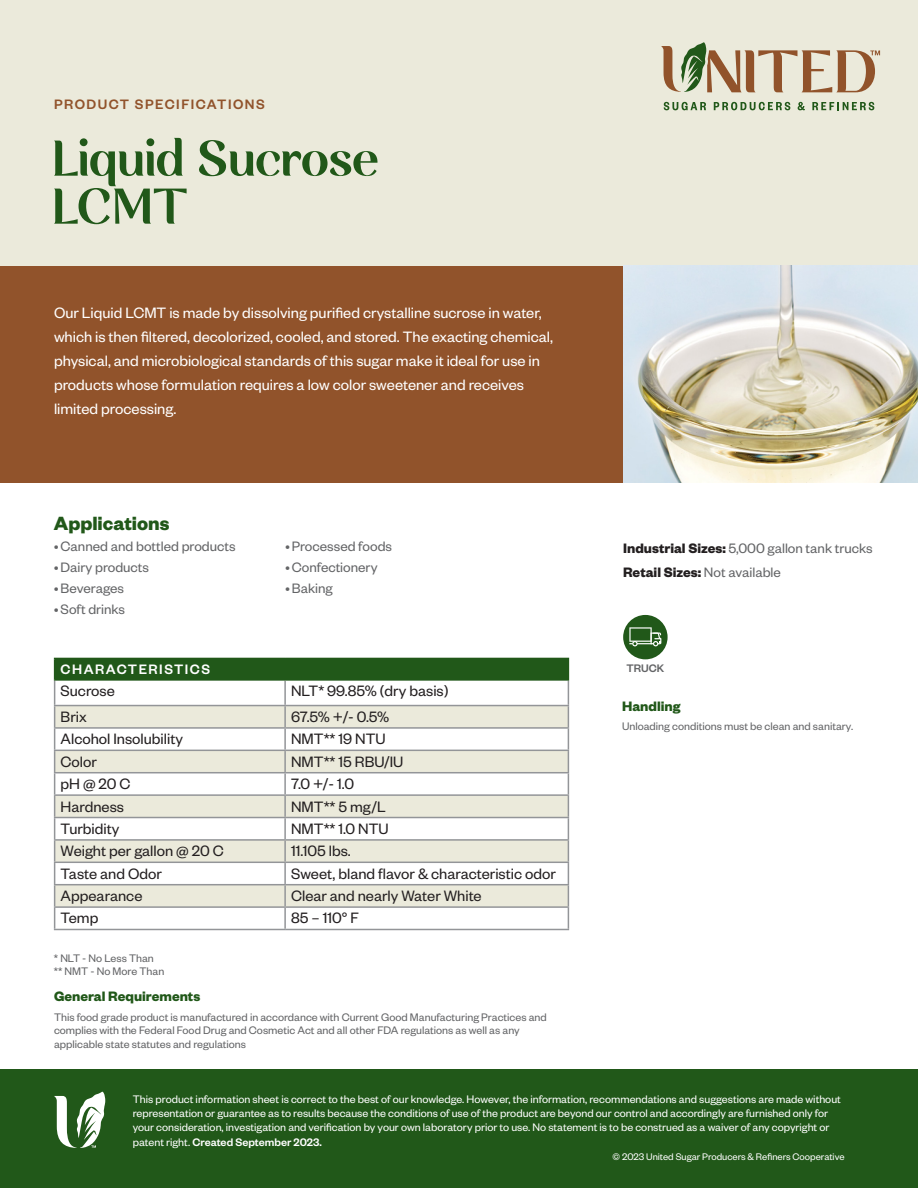
<style>
.page{position:relative;width:918px;height:1188px;background:#fff}
.page>*{position:absolute;margin:0;border:0;box-sizing:border-box;transform-origin:0 0}
.t1{font:600 54px/48px "Rossanova";letter-spacing:-.02em;color:#215819}
.t2{font:700 21px "Founders Grotesk";color:#215819}
.t3{font:16.5px "Founders Grotesk";color:#fff}
.t4{font:16.5px "Founders Grotesk";color:#231f20}
.t5{font:15px "Founders Grotesk";color:#636466}
.t6{font:700 15px "Founders Grotesk";color:#215819}
.t7{font:700 15px "Founders Grotesk";color:#231f20}
.t8{font:500 15px "Founders Grotesk";letter-spacing:.1em;color:#91532b}
.t9{font:500 15px "Founders Grotesk";letter-spacing:.1em;color:#fff}
.t10{font:12px/14.4px "Founders Grotesk";color:#fff}
.t11{font:12px/13.5px "Founders Grotesk";color:#636466}
.t12{font:500 12px "Founders Grotesk";color:#636466}
.t13{font:10.5px "Founders Grotesk";color:#fff}
.s1{font-weight:700;color:#231f20}
.s2{font-weight:400;color:#636466}
.s3{font-weight:500}
</style>
<div class="page">
<div style="left:0;top:1069px;width:918px;height:119px;background:#215819"></div>
<svg style="left:54px;top:1092px;width:51px;height:56px"></svg>
<div style="left:0;top:0;width:918px;height:270px;background:#ebeadb"></div>
<div style="left:0;top:266px;width:623px;height:217px;background:#91532b"></div>
<svg style="left:664px;top:102px;width:42px;height:8px"></svg>
<svg style="left:714px;top:102px;width:76px;height:8px"></svg>
<svg style="left:798px;top:102px;width:7px;height:8px"></svg>
<svg style="left:812px;top:102px;width:62px;height:8px"></svg>
<svg style="left:661px;top:42px;width:219px;height:50px"></svg>
<div style="left:55px;top:658px;width:513px;height:22px;background:#215819"></div>
<svg style="left:55px;top:706px;width:513px;height:200px;fill:#ebeadb"></svg>
<hr style="left:284px;top:681px;width:2px;height:24px;background:#939598">
<hr style="left:285px;top:705px;width:284px;height:1px;background:#939598">
<hr style="left:54px;top:705px;width:231px;height:1px;background:#939598">
<hr style="left:284px;top:706px;width:2px;height:21px;background:#939598">
<hr style="left:285px;top:727px;width:284px;height:2px;background:#939598">
<hr style="left:284px;top:729px;width:2px;height:21px;background:#939598">
<hr style="left:285px;top:750px;width:284px;height:1px;background:#939598">
<hr style="left:285px;top:817px;width:284px;height:1px;background:#939598">
<hr style="left:285px;top:839px;width:284px;height:2px;background:#939598">
<hr style="left:285px;top:862px;width:284px;height:1px;background:#939598">
<hr style="left:285px;top:884px;width:284px;height:1px;background:#939598">
<hr style="left:285px;top:906px;width:284px;height:2px;background:#939598">
<hr style="left:285px;top:929px;width:284px;height:1px;background:#939598">
<hr style="left:285px;top:772px;width:284px;height:1px;background:#939598">
<hr style="left:284px;top:773px;width:2px;height:21px;background:#939598">
<hr style="left:284px;top:796px;width:2px;height:21px;background:#939598">
<hr style="left:284px;top:818px;width:2px;height:21px;background:#939598">
<hr style="left:284px;top:841px;width:2px;height:21px;background:#939598">
<hr style="left:284px;top:863px;width:2px;height:21px;background:#939598">
<hr style="left:284px;top:885px;width:2px;height:21px;background:#939598">
<hr style="left:284px;top:908px;width:2px;height:21px;background:#939598">
<hr style="left:285px;top:794px;width:284px;height:2px;background:#939598">
<hr style="left:54px;top:794px;width:231px;height:2px;background:#939598">
<hr style="left:54px;top:750px;width:231px;height:1px;background:#939598">
<hr style="left:284px;top:751px;width:2px;height:21px;background:#939598">
<hr style="left:54px;top:772px;width:231px;height:1px;background:#939598">
<hr style="left:54px;top:817px;width:231px;height:1px;background:#939598">
<hr style="left:54px;top:839px;width:231px;height:2px;background:#939598">
<hr style="left:54px;top:862px;width:231px;height:1px;background:#939598">
<hr style="left:54px;top:884px;width:231px;height:1px;background:#939598">
<hr style="left:54px;top:906px;width:231px;height:2px;background:#939598">
<hr style="left:54px;top:929px;width:231px;height:1px;background:#939598">
<hr style="left:54px;top:727px;width:231px;height:2px;background:#939598">
<hr style="left:54px;top:658px;width:231px;height:1px;background:#215819">
<svg style="left:54px;top:659px;width:1px;height:270px"></svg>
<hr style="left:285px;top:658px;width:284px;height:1px;background:#215819">
<svg style="left:568px;top:659px;width:1px;height:270px"></svg>
<hr style="left:54px;top:679px;width:231px;height:2px;background:#215819">
<hr style="left:285px;top:679px;width:284px;height:2px;background:#215819">
<img style="left:623px;top:266px;width:295px;height:217px">
<div style="left:623px;top:615px;width:45px;height:44px;background:#215819;border-radius:50%"></div>
<svg style="left:629px;top:627px;width:32px;height:19px"></svg>
<p class="t8" style="left:54px;top:95px;width:212px">PRODUCT SPECIFICATIONS</p>
<p class="t1" style="left:51px;top:132px;width:329px">Liquid Sucrose<br>LCMT</p>
<p class="t3" style="left:54px;top:303px;width:489px">Our Liquid LCMT is made by dissolving purified crystalline sucrose in water,</p>
<p class="t3" style="left:54px;top:327px;width:501px">which is then filtered, decolorized, cooled, and stored. The exacting chemical,</p>
<p class="t3" style="left:54px;top:351px;width:487px">physical, and microbiological standards of this sugar make it ideal for use in</p>
<p class="t3" style="left:54px;top:375px;width:472px">products whose formulation requires a low color sweetener and receives</p>
<p class="t3" style="left:54px;top:399px;width:124px">limited processing.</p>
<h2 class="t2" style="left:54px;top:510px;width:117px">Applications</h2>
<p class="t5" style="left:54px;top:537px;width:183px">•Canned and bottled products</p>
<p class="t5" style="left:54px;top:558px;width:97px">•Dairy products</p>
<p class="t5" style="left:54px;top:579px;width:72px">•Beverages</p>
<p class="t5" style="left:54px;top:600px;width:73px">•Soft drinks</p>
<p class="t5" style="left:285px;top:537px;width:108px">•Processed foods</p>
<p class="t5" style="left:285px;top:558px;width:94px">•Confectionery</p>
<p class="t5" style="left:285px;top:579px;width:49px">•Baking</p>
<p class="t9" style="left:61px;top:660px;width:151px">CHARACTERISTICS</p>
<p class="t4" style="left:61px;top:681px;width:56px">Sucrose</p>
<p class="t4" style="left:291px;top:681px;width:159px">NLT* 99.85% (dry basis)</p>
<p class="t4" style="left:61px;top:707px;width:28px">Brix</p>
<p class="t4" style="left:291px;top:707px;width:99px">67.5% +/- 0.5%</p>
<p class="t4" style="left:61px;top:729px;width:124px">Alcohol Insolubility</p>
<p class="t4" style="left:291px;top:729px;width:96px">NMT** 19 NTU</p>
<p class="t4" style="left:61px;top:751px;width:38px">Color</p>
<p class="t4" style="left:291px;top:751px;width:114px">NMT** 15 RBU/IU</p>
<p class="t4" style="left:61px;top:774px;width:72px">pH @ 20 C</p>
<p class="t4" style="left:291px;top:774px;width:64px">7.0 +/- 1.0</p>
<p class="t4" style="left:61px;top:796px;width:65px">Hardness</p>
<p class="t4" style="left:291px;top:796px;width:96px">NMT** 5 mg/L</p>
<p class="t4" style="left:61px;top:819px;width:60px">Turbidity</p>
<p class="t4" style="left:291px;top:819px;width:99px">NMT** 1.0 NTU</p>
<p class="t4" style="left:61px;top:841px;width:165px">Weight per gallon @ 20 C</p>
<p class="t4" style="left:291px;top:841px;width:61px">11.105 lbs.</p>
<p class="t4" style="left:61px;top:863px;width:103px">Taste and Odor</p>
<p class="t4" style="left:291px;top:863px;width:266px">Sweet, bland flavor &amp; characteristic odor</p>
<p class="t4" style="left:61px;top:886px;width:83px">Appearance</p>
<p class="t4" style="left:291px;top:886px;width:192px">Clear and nearly Water White</p>
<p class="t4" style="left:61px;top:908px;width:39px">Temp</p>
<p class="t4" style="left:291px;top:908px;width:69px">85 – 110° F</p>
<p class="t11" style="left:54px;top:951px;width:102px">* NLT - No Less Than</p>
<p class="t11" style="left:54px;top:964px;width:112px">** NMT - No More Than</p>
<p class="t6" style="left:54px;top:987px;width:148px">General Requirements</p>
<p class="t11" style="left:54px;top:1009px;width:494px">This food grade product is manufactured in accordance with Current Good Manufacturing Practices and complies with the Federal Food Drug and Cosmetic Act and all other FDA regulations as well as any applicable state statutes and regulations</p>
<p class="t5" style="left:623px;top:539px;width:251px"><span class="s1">Industrial Sizes:</span> 5,000 gallon tank trucks</p>
<p class="t7" style="left:623px;top:563px;width:159px">Retail Sizes: <span class="s2">Not available</span></p>
<p class="t12" style="left:626px;top:661px;width:39px">TRUCK</p>
<p class="t6" style="left:622px;top:696px;width:60px">Handling</p>
<p class="t11" style="left:622px;top:719px;width:233px">Unloading conditions must be clean and sanitary.</p>
<p class="t10" style="left:133px;top:1091px;width:710px">This product information sheet is correct to the best of our knowledge. However, the information, recommendations and suggestions are made without representation or guarantee as to results because the conditions of use of the product are beyond our control and accordingly are furnished only for your consideration, investigation and verification by your own laboratory prior to use. No statement is to be construed as a waiver of any copyright or patent right. <span class="s3">Created September 2023.</span></p>
<p class="t13" style="left:613px;top:1150px;width:233px">© 2023 United Sugar Producers &amp; Refiners Cooperative</p>
</div>
